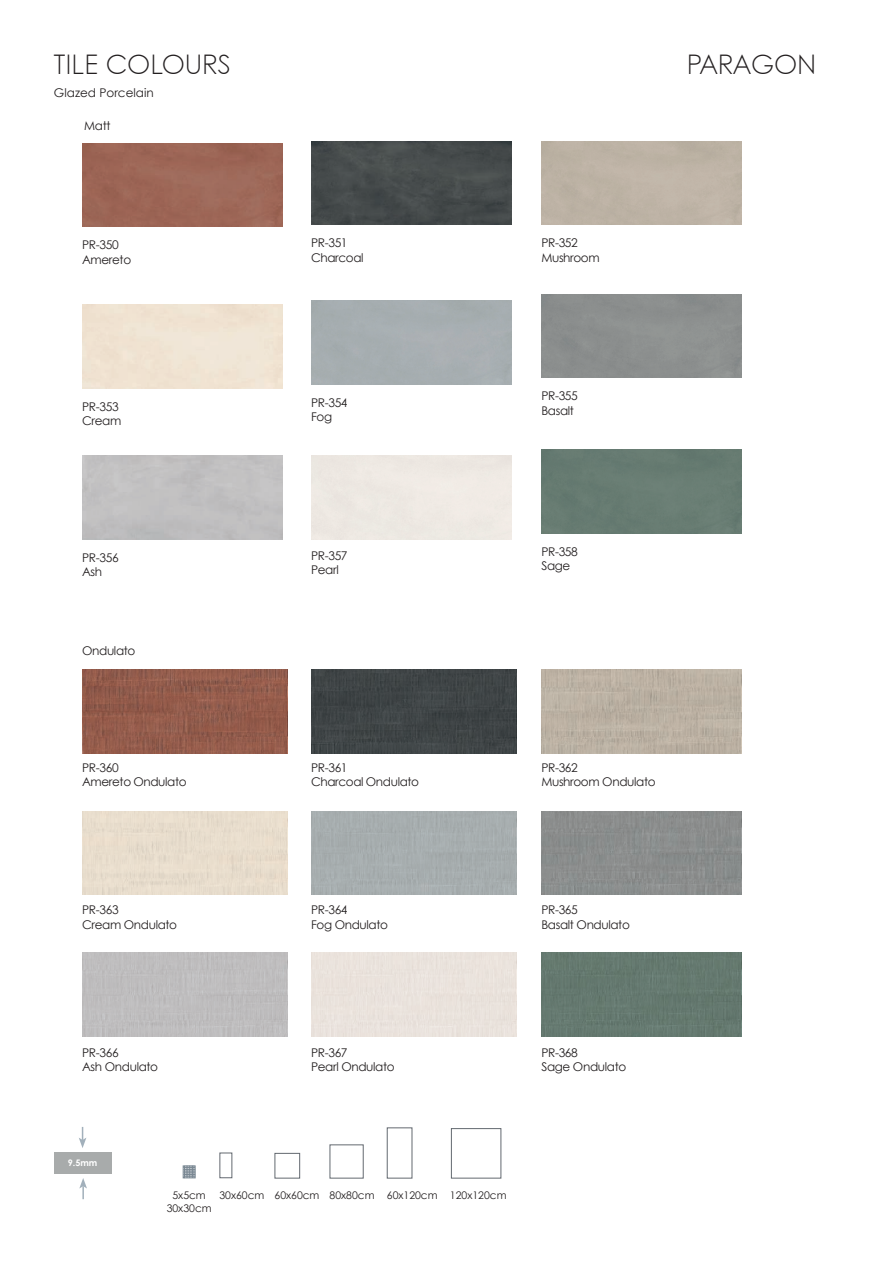
<style>
.page{position:relative;width:893px;height:1263px;background:#fff}
.page>*{position:absolute;margin:0;border:0;box-sizing:border-box;transform-origin:0 0}
.t1{font:300 27px "Century Gothic Paneuropean";color:#231f20}
.t2{font:12px/14.4px "Century Gothic";letter-spacing:-.03em;color:#231f20}
.t3{font:12px "Century Gothic";color:#231f20}
.t4{font:10.5px "Century Gothic";color:#231f20}
.t5{font:700 9px "Century Gothic";color:#fff}
</style>
<div class="page">
<div style="left:54px;top:1152px;width:57px;height:22px;background:#a8abab"></div>
<svg style="left:79px;top:1178px;width:8px;height:21px"></svg>
<svg style="left:79px;top:1127px;width:7px;height:21px"></svg>
<div style="left:82px;top:143px;width:201px;height:84px;background:#9d6656"></div>
<img style="left:311px;top:141px;width:201px;height:84px">
<div style="left:541px;top:449px;width:201px;height:84px;background:#687c72"></div>
<img style="left:82px;top:670px;width:205px;height:83px">
<div style="left:311px;top:670px;width:205px;height:83px;background:#3f4446"></div>
<img style="left:541px;top:670px;width:201px;height:83px">
<div style="left:82px;top:811px;width:205px;height:84px;background:#e8ddcd"></div>
<div style="left:311px;top:811px;width:205px;height:84px;background:#a6adaf"></div>
<div style="left:541px;top:811px;width:201px;height:84px;background:#8a8d8d"></div>
<div style="left:82px;top:953px;width:205px;height:83px;background:#bebdbe"></div>
<div style="left:541px;top:953px;width:201px;height:83px;background:#65796f"></div>
<div style="left:451px;top:1128px;width:50px;height:50px;border:1px solid #636970"></div>
<div style="left:219px;top:1152px;width:13px;height:26px;border:1px solid #636970"></div>
<div style="left:387px;top:1127px;width:25px;height:51px;border:1px solid #636970"></div>
<div style="left:275px;top:1153px;width:25px;height:25px;border:1px solid #636970"></div>
<div style="left:330px;top:1144px;width:34px;height:34px;border:1px solid #636970"></div>
<svg style="left:183px;top:1165px;width:12px;height:13px"></svg>
<h1 class="t1" style="left:54px;top:48px;width:178px">TILE COLOURS</h1>
<p class="t3" style="left:54px;top:85px;width:101px">Glazed Porcelain</p>
<p class="t2" style="left:84px;top:118px;width:28px">Matt</p>
<p class="t2" style="left:82px;top:238px;width:51px">PR-350<br>Amereto</p>
<p class="t2" style="left:311px;top:235px;width:54px">PR-351<br>Charcoal</p>
<p class="t2" style="left:541px;top:235px;width:60px">PR-352<br>Mushroom</p>
<h1 class="t1" style="left:687px;top:48px;width:131px">PARAGON</h1>
<p class="t2" style="left:82px;top:399px;width:41px">PR-353<br>Cream</p>
<p class="t2" style="left:311px;top:395px;width:38px">PR-354<br>Fog</p>
<p class="t2" style="left:541px;top:389px;width:38px">PR-355<br>Basalt</p>
<p class="t2" style="left:82px;top:550px;width:38px">PR-356<br>Ash</p>
<p class="t2" style="left:311px;top:548px;width:38px">PR-357<br>Pearl</p>
<p class="t2" style="left:541px;top:544px;width:38px">PR-358<br>Sage</p>
<p class="t2" style="left:82px;top:643px;width:55px">Ondulato</p>
<p class="t2" style="left:82px;top:760px;width:106px">PR-360<br>Amereto Ondulato</p>
<p class="t2" style="left:311px;top:760px;width:110px">PR-361<br>Charcoal Ondulato</p>
<p class="t2" style="left:541px;top:760px;width:116px">PR-362<br>Mushroom Ondulato</p>
<p class="t2" style="left:82px;top:902px;width:97px">PR-363<br>Cream Ondulato</p>
<p class="t2" style="left:311px;top:902px;width:78px">PR-364<br>Fog Ondulato</p>
<p class="t2" style="left:541px;top:902px;width:90px">PR-365<br>Basalt Ondulato</p>
<p class="t2" style="left:82px;top:1045px;width:78px">PR-366<br>Ash Ondulato</p>
<p class="t2" style="left:311px;top:1045px;width:85px">PR-367<br>Pearl Ondulato</p>
<p class="t2" style="left:541px;top:1045px;width:86px">PR-368<br>Sage Ondulato</p>
<p class="t5" style="left:68px;top:1157px;width:31px">9.5mm</p>
<p class="t4" style="left:172px;top:1189px;width:35px">5x5cm</p>
<p class="t4" style="left:219px;top:1189px;width:289px">30x60cm 60x60cm 80x80cm 60x120cm 120x120cm</p>
<p class="t4" style="left:167px;top:1201px;width:46px">30x30cm</p>
</div>
